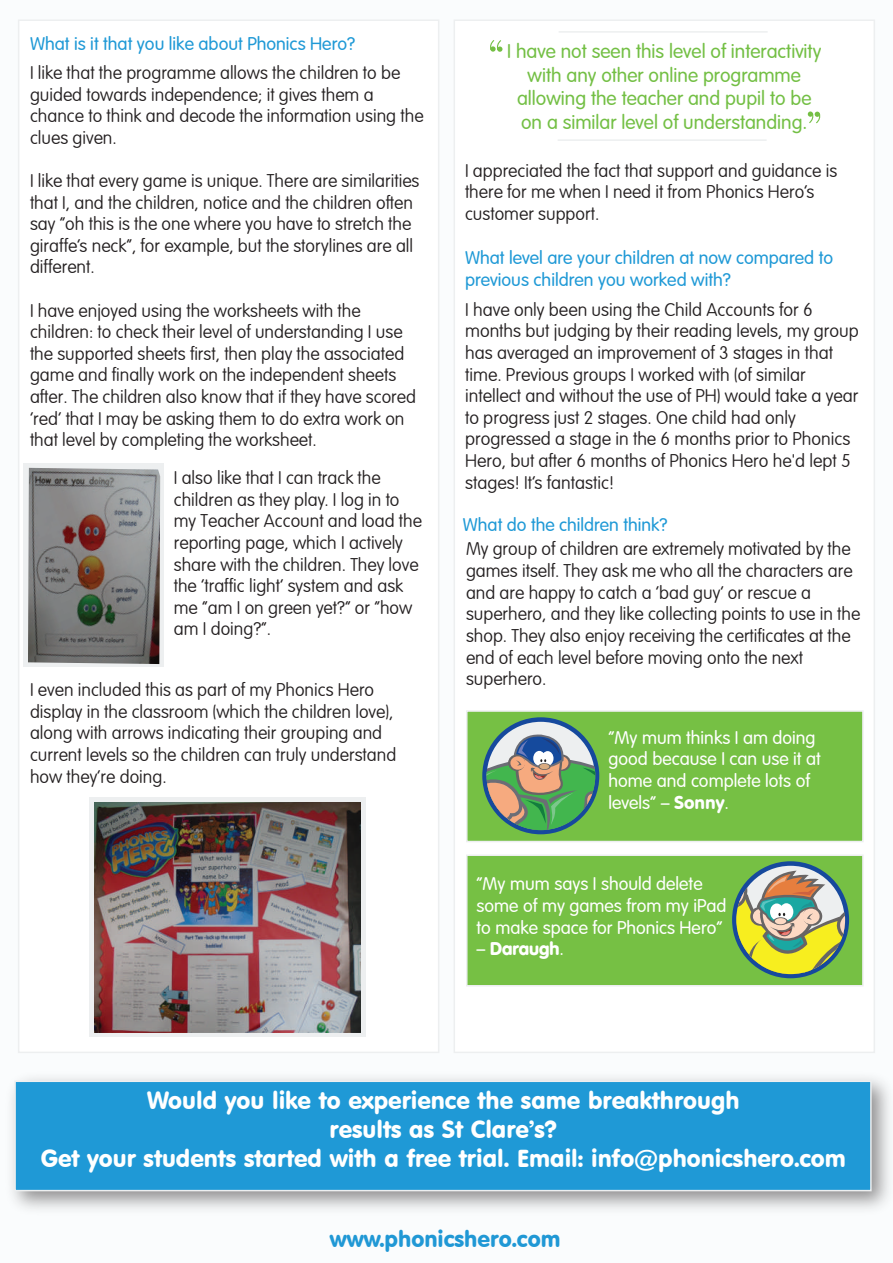
<style>
.page{position:relative;width:893px;height:1263px;background:#fafcfd}
.page>*{position:absolute;margin:0;border:0;box-sizing:border-box;transform-origin:0 0}
.t1{font:24px/28.8px "VAG Rounded BT";color:#fff;text-align:center}
.t2{font:22.5px "VAG Rounded BT";color:#2098d5}
.t3{font:300 19.5px/23.4px "VAG Rounded Light S Si";color:#73bf44;text-align:center}
.t4{font:100 18px/21.6px "VAG Rounded Light S Si";color:#231f20}
.t5{font:300 18px/21.6px "VAG Rounded Light S Si";color:#fff}
.t6{font:300 18px/21.6px "VAG Rounded Light S Si";color:#1f99d6}
.t7{font:900 18px "VAG Rounded";color:#fff}
.s1{font-family:"VAG Rounded BT";font-weight:400}
.s2{font-family:"VAG Rounded Light S Si";font-weight:300}
</style>
<div class="page">
<div style="left:18px;top:19px;width:421px;height:1034px;background:#fff;border:2px solid #edeff0"></div>
<div style="left:454px;top:19px;width:421px;height:1034px;background:#fff;border:2px solid #edeff0"></div>
<div style="left:14px;top:1080px;width:858px;height:111px;background:#1f99d6;border:2px solid #edeff0"></div>
<div style="left:466px;top:710px;width:398px;height:132px;background:#76c044;border:2px solid #edeff0"></div>
<svg style="left:484px;top:719px;width:113px;height:113px"></svg>
<div style="left:482px;top:717px;width:117px;height:117px;border:4px solid #16499d;border-radius:50%"></div>
<svg style="left:486px;top:734px;width:109px;height:96px;background:#82a37f"></svg>
<hr style="left:559px;top:31px;width:209px;height:2px;background:#edeff0">
<hr style="left:558px;top:139px;width:209px;height:2px;background:#edeff0">
<svg style="left:490px;top:40px;width:12px;height:12px"></svg>
<svg style="left:808px;top:111px;width:12px;height:13px"></svg>
<div style="left:466px;top:854px;width:398px;height:132px;background:#76c044;border:2px solid #edeff0"></div>
<div style="left:732px;top:861px;width:117px;height:117px;border:4px solid #16499d;border-radius:50%"></div>
<svg style="left:736px;top:871px;width:109px;height:103px;background:#aeb874"></svg>
<div style="left:89px;top:798px;width:277px;height:239px;background:#edeff0"></div>
<img style="left:94px;top:802px;width:266px;height:231px">
<div style="left:24px;top:463px;width:140px;height:204px;background:#edeff0"></div>
<img style="left:28px;top:468px;width:132px;height:196px">
<p class="t6" style="left:30px;top:33px;width:327px">What is it that you like about Phonics Hero?</p>
<p class="t4" style="left:30px;top:62px;width:395px">I like that the programme allows the children to be guided towards independence; it gives them a chance to think and decode the information using the clues given.</p>
<p class="t4" style="left:30px;top:170px;width:391px">I like that every game is unique. There are similarities that I, and the children, notice and the children often say “oh this is the one where you have to stretch the giraffe’s neck”, for example, but the storylines are all different.</p>
<p class="t4" style="left:30px;top:299px;width:388px">I have enjoyed using the worksheets with the children: to check their level of understanding I use the supported sheets first, then play the associated game and finally work on the independent sheets after. The children also know that if they have scored ‘red’ that I may be asking them to do extra work on that level by completing the worksheet.</p>
<p class="t4" style="left:174px;top:467px;width:250px">I also like that I can track the children as they play. I log in to my Teacher Account and load the reporting page, which I actively share with the children. They love the ‘traffic light’ system and ask me “am I on green yet?” or “how am I doing?”.</p>
<p class="t4" style="left:30px;top:679px;width:368px">I even included this as part of my Phonics Hero display in the classroom (which the children love), along with arrows indicating their grouping and current levels so the children can truly understand how they’re doing.</p>
<p class="t3" style="left:507px;top:40px;width:316px">I have not seen this level of interactivity with any other online programme allowing the teacher and pupil to be on a similar level of understanding.</p>
<p class="t4" style="left:465px;top:160px;width:374px">I appreciated the fact that support and guidance is there for me when I need it from Phonics Hero’s customer support.</p>
<p class="t6" style="left:465px;top:247px;width:370px">What level are your children at now compared to previous children you worked with?</p>
<p class="t4" style="left:465px;top:299px;width:395px">I have only been using the Child Accounts for 6 months but judging by their reading levels, my group has averaged an improvement of 3 stages in that time. Previous groups I worked with (of similar intellect and without the use of PH) would take a year to progress just 2 stages. One child had only progressed a stage in the 6 months prior to Phonics Hero, but after 6 months of Phonics Hero he'd lept 5 stages! It’s fantastic!</p>
<p class="t6" style="left:463px;top:514px;width:206px">What do the children think?</p>
<p class="t4" style="left:466px;top:538px;width:396px">My group of children are extremely motivated by the games itself. They ask me who all the characters are and are happy to catch a ‘bad guy’ or rescue a superhero, and they like collecting points to use in the shop. They also enjoy receiving the certificates at the end of each level before moving onto the next superhero.</p>
<p class="t5" style="left:608px;top:727px;width:214px">“My mum thinks I am doing good because I can use it at home and complete lots of levels” – <span class="s1">Sonny</span>.</p>
<p class="t5" style="left:477px;top:873px;width:251px">“My mum says I should delete some of my games from my iPad to make space for Phonics Hero”</p>
<p class="t7" style="left:477px;top:938px;width:89px"><span class="s2">–</span> Daraugh<span class="s2">.</span></p>
<h1 class="t1" style="left:41px;top:1085px;width:807px">Would you like to experience the same breakthrough<br>results as St Clare’s?<br>Get your students started with a free trial. Email: info@phonicshero.com</h1>
<p class="t2" style="left:330px;top:1224px;width:232px">www.phonicshero.com</p>
</div>
